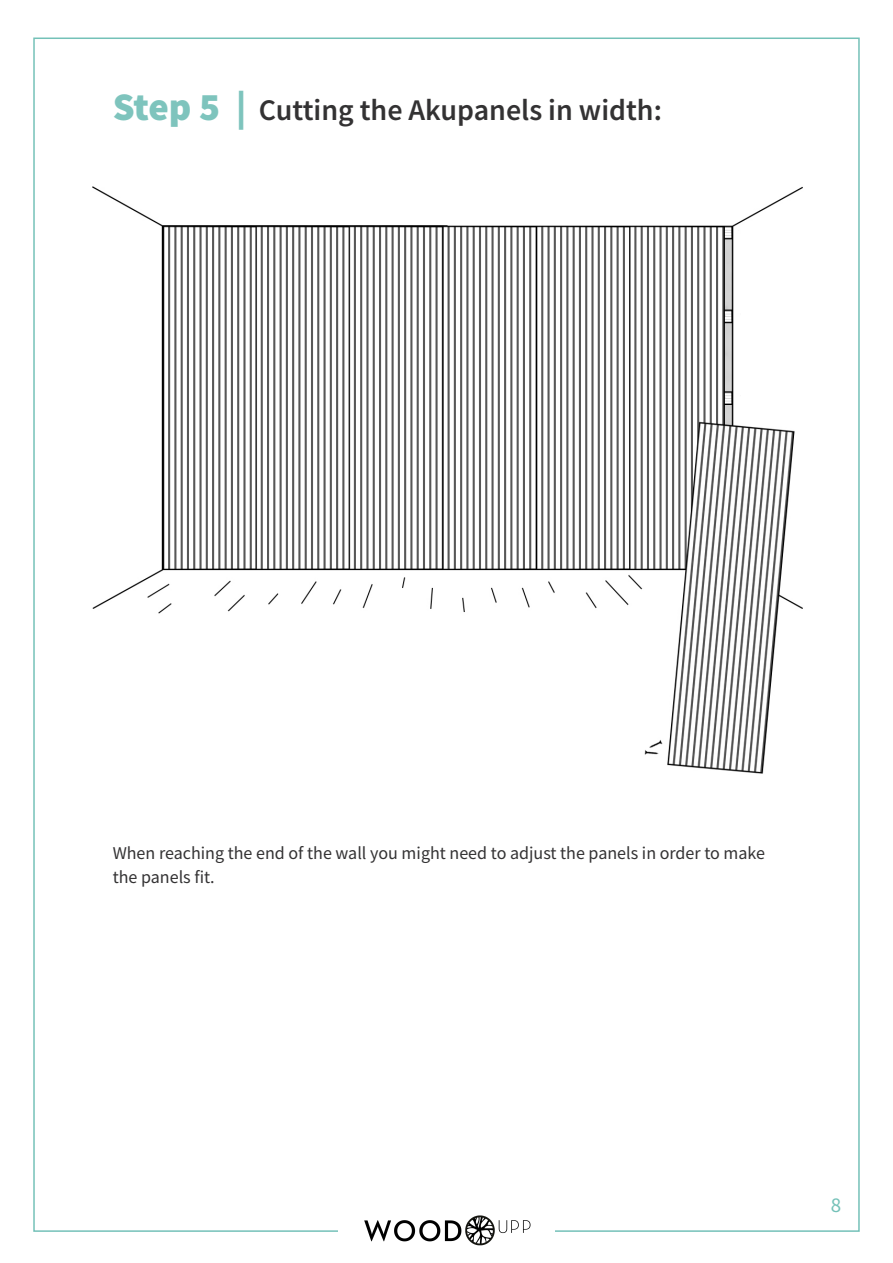
<style>
.page{position:relative;width:893px;height:1263px;background:#fff}
.page>*{position:absolute;margin:0;border:0;box-sizing:border-box;transform-origin:0 0}
.Overskrifter{font:600 30px "Source Sans Pro";color:#333233}
.t1{font:21px "Source Sans Pro";color:#74c1b8}
.Brødtekst{font:18px/24px "Source Sans Pro";color:#333233}
.s1{font-weight:900;font-size:39px;color:#7ec4bd}
</style>
<div class="page">
<img style="left:364px;top:1215px;width:167px;height:31px">
<img style="left:92px;top:186px;width:711px;height:588px">
<p class="Overskrifter" style="left:113px;top:91px;width:551px"><span class="s1">Step 5 |</span> Cutting the Akupanels in width:</p>
<p class="Brødtekst" style="left:113px;top:841px;width:654px">When reaching the end of the wall you might need to adjust the panels in order to make the panels fit.</p>
<p class="t1" style="left:831px;top:1192px;width:12px">8</p>
</div>
